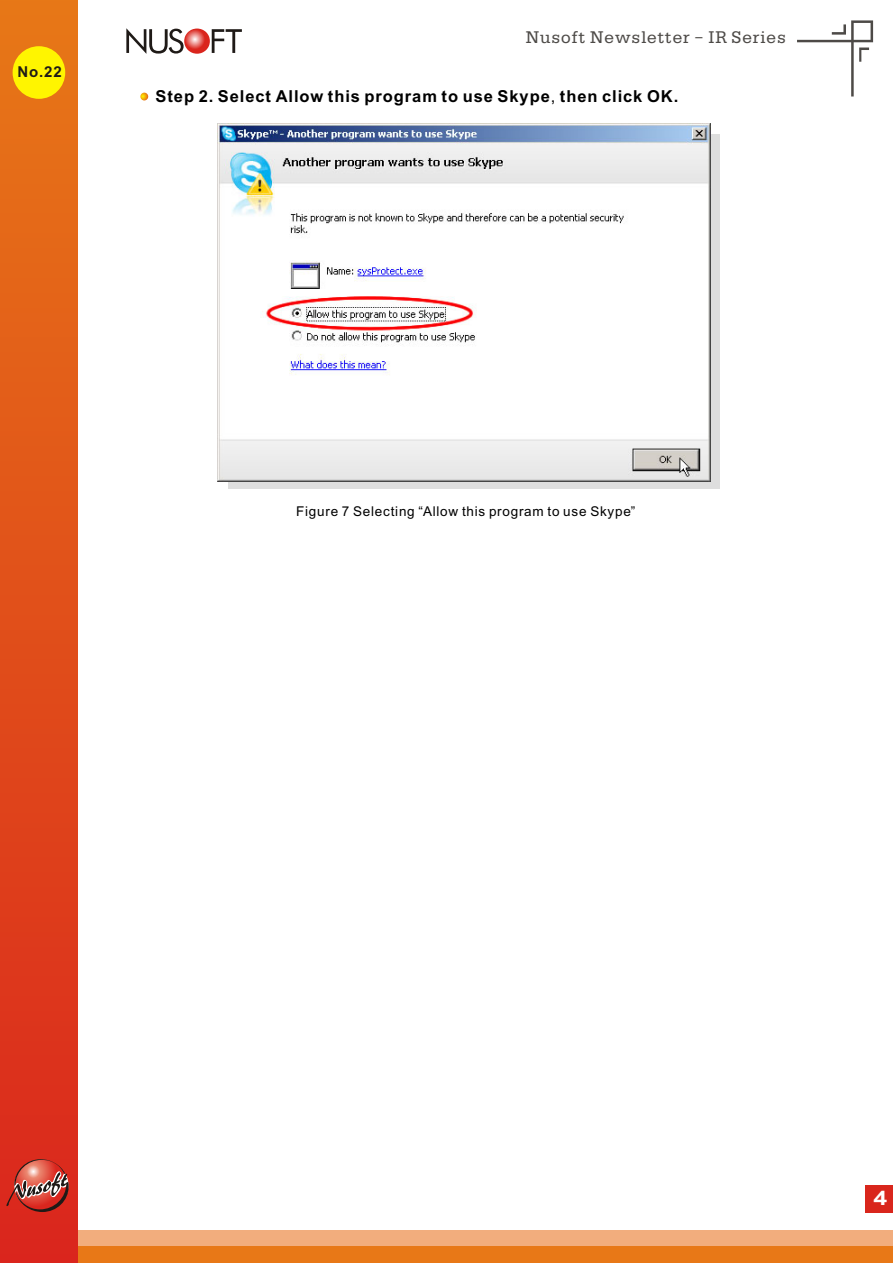
<style>
.page{position:relative;width:893px;height:1263px;background:#fff}
.page>*{position:absolute;margin:0;border:0;box-sizing:border-box;transform-origin:0 0}
.t1{font:700 19.8px "Arial";color:#fff;scale:1.26 1}
.t2{font:18px "Serifa BT";letter-spacing:.055em;color:#4d4a47}
.t3{font:700 16.5px "Arial";letter-spacing:.055em;color:#000}
.t4{font:700 15px "Arial";color:#1f1a17}
.t5{font:13.5px "Arial";letter-spacing:.055em;color:#000}
.s1{font-family:"Lucida Sans Unicode"}
.s2{font-family:"Arial Unicode MS";font-weight:400}
.s3{font-family:"Arial Unicode MS"}
</style>
<div class="page">
<div style="left:228px;top:134px;width:492px;height:355px;background:#dedede"></div>
<div style="left:0;top:1246px;width:893px;height:17px;background:#e87817"></div>
<div style="left:0;top:1230px;width:893px;height:16px;background:#f2ad7d"></div>
<div style="left:866px;top:1185px;width:27px;height:28px;background:#d9261c"></div>
<div style="left:0;top:0;width:78px;height:1263px;background:linear-gradient(to bottom,#e77817,#da251d)"></div>
<div style="left:13px;top:46px;width:52px;height:53px;background:#fff500;border-radius:50%"></div>
<svg style="left:6px;top:1159px;width:63px;height:53px;background:#bf4d43"></svg>
<svg style="left:797px;top:20px;width:76px;height:76px"></svg>
<svg style="left:126px;top:28px;width:116px;height:26px"></svg>
<svg style="left:140px;top:93px;width:8px;height:7px"></svg>
<img style="left:218px;top:123px;width:493px;height:358px">
<p class="t4" style="left:18px;top:67px;width:46px">No.22</p>
<p class="t2" style="left:526px;top:29px;width:262px">Nusoft Newsletter <span class="s1">–</span> IR Series</p>
<p class="t3" style="left:156px;top:90px;width:524px">Step 2. Select Allow this program to use Skype<span class="s2">,</span> then click OK.</p>
<p class="t5" style="left:296px;top:506px;width:341px">Figure 7 Selecting <span class="s3">“</span>Allow this program to use Skype<span class="s3">”</span></p>
<p class="t1" style="left:873px;top:1191px;width:12px">4</p>
</div>
